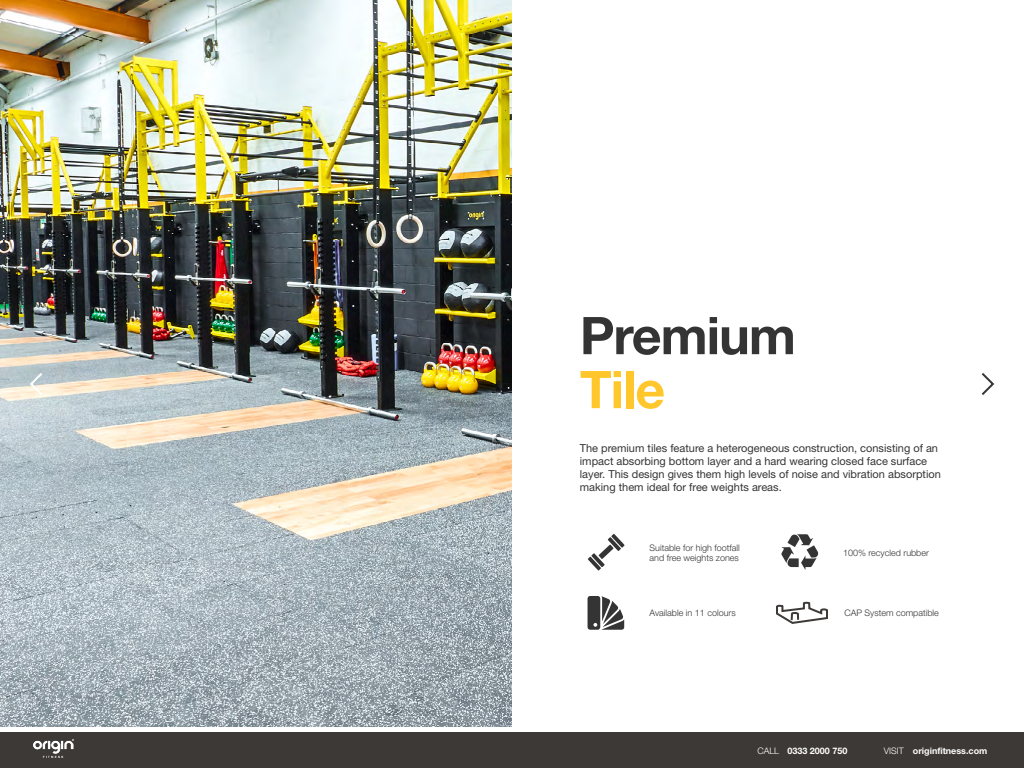
<style>
.page{position:relative;width:1024px;height:768px;background:#fff}
.page>*{position:absolute;margin:0;border:0;box-sizing:border-box;transform-origin:0 0}
.t1{font:700 52px "Helvetica Neue";letter-spacing:-.02em;color:#343434}
.t2{font:700 52px "Helvetica Neue";color:#ffc72c}
.t3{font:11px/13px "Helvetica Neue";color:#343434}
.t4{font:300 9px/10px "Helvetica Neue";color:#343434}
.t5{font:700 9px "Helvetica Neue";color:#fff}
.s1{font-weight:300}
</style>
<div class="page">
<img style="left:0;top:0;width:512px;height:727px">
<svg style="left:588px;top:596px;width:36px;height:34px"></svg>
<svg style="left:588px;top:534px;width:37px;height:37px"></svg>
<svg style="left:781px;top:534px;width:37px;height:36px"></svg>
<svg style="left:776px;top:601px;width:52px;height:23px"></svg>
<svg style="left:28px;top:371px;width:16px;height:26px"></svg>
<svg style="left:981px;top:373px;width:13px;height:22px"></svg>
<div style="left:0;top:732px;width:1024px;height:36px;background:#3d3936"></div>
<img style="left:34px;top:739px;width:39px;height:19px">
<h1 class="t1" style="left:580px;top:303px;width:218px">Premium</h1>
<h1 class="t2" style="left:580px;top:357px;width:87px">Tile</h1>
<p class="t3" style="left:580px;top:441px;width:363px">The premium tiles feature a heterogeneous construction, consisting of an impact absorbing bottom layer and a hard wearing closed face surface layer. This design gives them high levels of noise and vibration absorption making them ideal for free weights areas.</p>
<p class="t4" style="left:650px;top:542px;width:92px">Suitable for high footfall and free weights zones</p>
<p class="t4" style="left:843px;top:547px;width:87px">100% recycled rubber</p>
<p class="t4" style="left:650px;top:608px;width:88px">Available in 11 colours</p>
<p class="t4" style="left:844px;top:608px;width:96px">CAP System compatible</p>
<p class="t5" style="left:757px;top:745px;width:92px"><span class="s1">CALL</span> 0333 2000 750</p>
<p class="t5" style="left:884px;top:745px;width:105px"><span class="s1">VISIT</span> originfitness.com</p>
</div>
